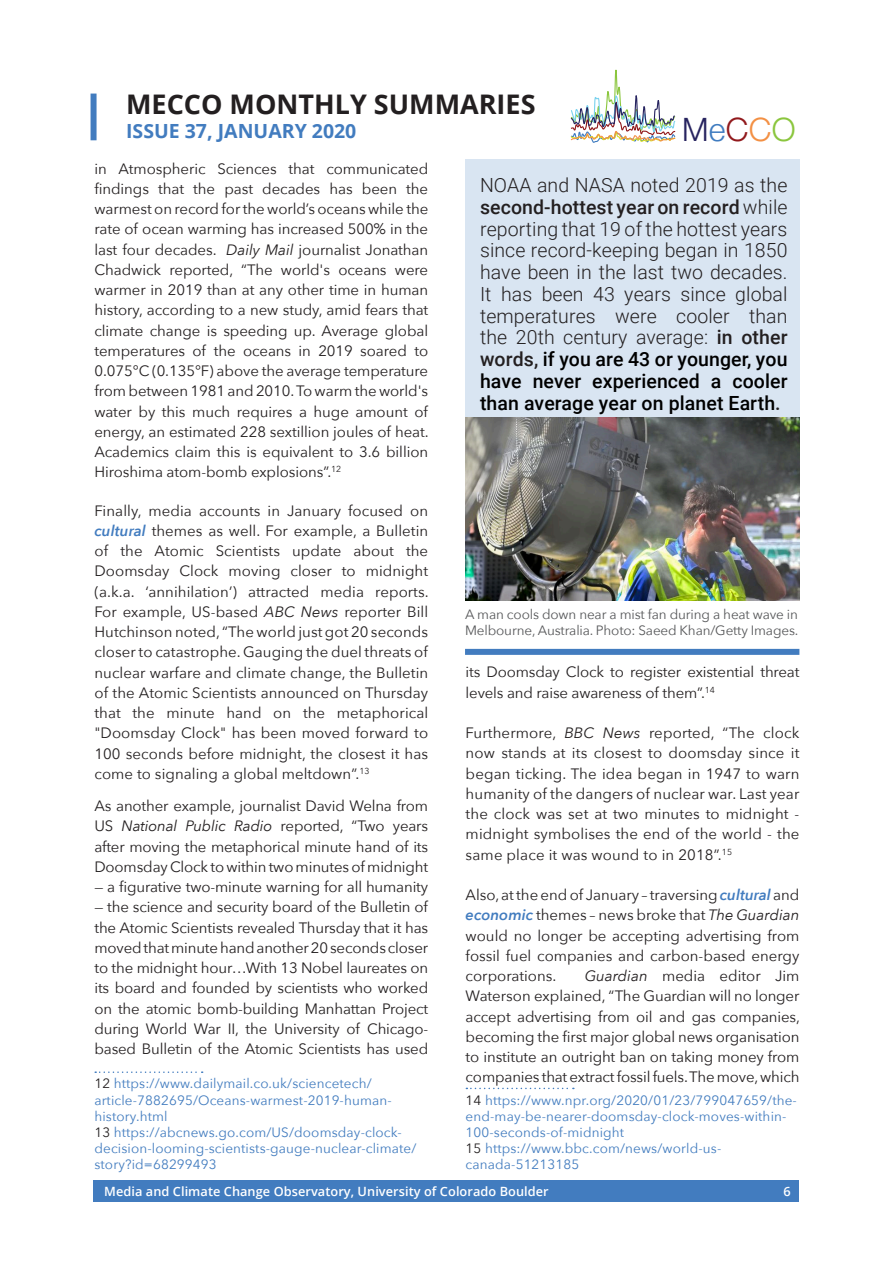
<style>
.page{position:relative;width:893px;height:1263px;background:#fff}
.page>*{position:absolute;margin:0;border:0;box-sizing:border-box;transform-origin:0 0}
.t1{font:300 32.1px "Helvetica Neue";letter-spacing:.01em;color:#27235f}
.Page_Header_-_Black{font:700 27px "Open Sans";color:#231f20}
.Pull_Quote_Text{font:300 19.5px/21.8px "Roboto";letter-spacing:.005em;color:#231f20;text-align:justify}
.Blue_Text_-_Align_Le{font:700 19.5px "Open Sans";color:#427cbf}
.Page_Body_Text_-_Bla{font:15px/20.2px "Avenir Next";letter-spacing:-.01em;color:#231f20;text-align:justify}
.t2{font:13.5px/16.2px "Avenir Next";letter-spacing:.01em;color:#427cbf}
.Pull_Quote_Text-2{font:13.5px/16.2px "Avenir Next";letter-spacing:-.01em;color:#57585a}
.t3{font:600 12.75px "Open Sans";letter-spacing:.005em;color:#fff}
.s1{font-style:italic}
.s2{font-weight:600;font-style:italic;color:#427cbf}
.s3{color:#231f20}
.s4{color:#407cc0}
.s5{color:#91191c}
.s6{color:#f39044}
.s7{color:#8bc63e}
.s8{font-weight:500}
.s9{font-weight:500;color:#000}
</style>
<div class="page">
<div style="left:91px;top:94px;width:6px;height:46px;background:#427cbf"></div>
<img style="left:570px;top:69px;width:106px;height:74px">
<div style="left:465px;top:649px;width:334px;height:6px;background:#427cbf"></div>
<div style="left:465px;top:159px;width:334px;height:283px;background:#d9e5f2"></div>
<img style="left:465px;top:418px;width:334px;height:183px">
<div style="left:94px;top:1180px;width:705px;height:21px;background:#427cbf"></div>
<svg style="left:466px;top:1088px;width:108px;height:1px"></svg>
<svg style="left:95px;top:1071px;width:108px;height:2px"></svg>
<p class="Page_Header_-_Black" style="left:126px;top:85px;width:411px">MECCO MONTHLY SUMMARIES</p>
<p class="Blue_Text_-_Align_Le" style="left:126px;top:117px;width:232px">ISSUE 37, JANUARY 2020</p>
<p class="Page_Body_Text_-_Bla" style="left:94px;top:158px;width:336px">in Atmospheric Sciences that communicated findings that the past decades has been the warmest on record for the world’s oceans while the rate of ocean warming has increased 500% in the last four decades. <span class="s1">Daily Mail</span> journalist Jonathan Chadwick reported, “The world's oceans were warmer in 2019 than at any other time in human history, according to a new study, amid fears that climate change is speeding up. Average global temperatures of the oceans in 2019 soared to 0.075°C (0.135°F) above the average temperature from between 1981 and 2010. To warm the world's water by this much requires a huge amount of energy, an estimated 228 sextillion joules of heat.<br>Academics claim this is equivalent to 3.6 billion Hiroshima atom-bomb explosions”.<sup>12</sup></p>
<p class="Page_Body_Text_-_Bla" style="left:94px;top:500px;width:336px">Finally, media accounts in January focused on <span class="s2">cultural</span> themes as well. For example, a Bulletin of the Atomic Scientists update about the Doomsday Clock moving closer to midnight (a.k.a. ‘annihilation’) attracted media reports.<br>For example, US-based <span class="s1">ABC News</span> reporter Bill Hutchinson noted, “The world just got 20 seconds closer to catastrophe. Gauging the duel threats of nuclear warfare and climate change, the Bulletin of the Atomic Scientists announced on Thursday that the minute hand on the metaphorical "Doomsday Clock" has been moved forward to 100 seconds before midnight, the closest it has come to signaling a global meltdown”.<sup>13</sup></p>
<p class="Page_Body_Text_-_Bla" style="left:94px;top:795px;width:335px">As another example, journalist David Welna from US <span class="s1">National Public Radio</span> reported, “Two years after moving the metaphorical minute hand of its Doomsday Clock to within two minutes of midnight</p>
<p class="Page_Body_Text_-_Bla" style="left:94px;top:876px;width:335px">— a figurative two-minute warning for all humanity</p>
<p class="Page_Body_Text_-_Bla" style="left:94px;top:896px;width:335px">— the science and security board of the Bulletin of the Atomic Scientists revealed Thursday that it has moved that minute hand another 20 seconds closer to the midnight hour…With 13 Nobel laureates on its board and founded by scientists who worked on the atomic bomb-building Manhattan Project during World War II, the University of Chicago&shy;based Bulletin of the Atomic Scientists has used</p>
<p class="t2" style="left:94px;top:1075px;width:299px"><span class="s3">12</span> https://www.dailymail.co.uk/sciencetech/ article-7882695/Oceans-warmest-2019-human&shy;history.html</p>
<p class="t2" style="left:94px;top:1124px;width:323px"><span class="s3">13</span> https://abcnews.go.com/US/doomsday-clock&shy;decision-looming-scientists-gauge-nuclear-climate/ story?id=68299493</p>
<p class="t1" style="left:682px;top:104px;width:115px">M<span class="s4">e</span><span class="s5">C</span><span class="s6">C</span><span class="s7">O</span></p>
<p class="Pull_Quote_Text" style="left:480px;top:174px;width:309px">NOAA and NASA noted 2019 as the <span class="s8">second-hottest year on record</span> while reporting that 19 of the hottest years since record-keeping began in 1850 have been in the last two decades.<br>It has been 43 years since global temperatures were cooler than the 20th century average: <span class="s8">in other words,</span> <span class="s9">if you are 43 or younger, you have never experienced a cooler than average year on planet Earth</span><span class="s8">.</span></p>
<p class="Pull_Quote_Text-2" style="left:465px;top:606px;width:335px">A man cools down near a mist fan during a heat wave in<br>Melbourne, Australia. Photo: Saeed Khan/Getty Images.</p>
<p class="Page_Body_Text_-_Bla" style="left:466px;top:661px;width:335px">its Doomsday Clock to register existential threat levels and raise awareness of them”.<sup>14</sup></p>
<p class="Page_Body_Text_-_Bla" style="left:466px;top:722px;width:335px">Furthermore, <span class="s1">BBC News</span> reported, “The clock now stands at its closest to doomsday since it began ticking. The idea began in 1947 to warn humanity of the dangers of nuclear war. Last year the clock was set at two minutes to midnight - midnight symbolises the end of the world - the same place it was wound to in 2018”.<sup>15</sup></p>
<p class="Page_Body_Text_-_Bla" style="left:466px;top:884px;width:335px">Also, at the end of January – traversing <span class="s2">cultural</span> and <span class="s2">economic</span> themes – news broke that <span class="s1">The Guardian </span>would no longer be accepting advertising from fossil fuel companies and carbon-based energy corporations.</p>
<p class="Page_Body_Text_-_Bla" style="left:466px;top:965px;width:336px;text-indent:119px"><span class="s1">Guardian</span> media editor Jim Waterson explained, “The Guardian will no longer accept advertising from oil and gas companies, becoming the first major global news organisation to institute an outright ban on taking money from companies that extract fossil fuels. The move, which</p>
<p class="t2" style="left:466px;top:1091px;width:333px"><span class="s3">14</span> https://www.npr.org/2020/01/23/799047659/the&shy;end-may-be-nearer-doomsday-clock-moves-within-<br>100-seconds-of-midnight</p>
<p class="t2" style="left:466px;top:1140px;width:257px"><span class="s3">15</span> https://www.bbc.com/news/world-us&shy;canada-51213185</p>
<p class="t3" style="left:104px;top:1182px;width:446px">Media and Climate Change Observatory, University of Colorado Boulder</p>
<p class="t3" style="left:784px;top:1182px;width:9px">6</p>
</div>
